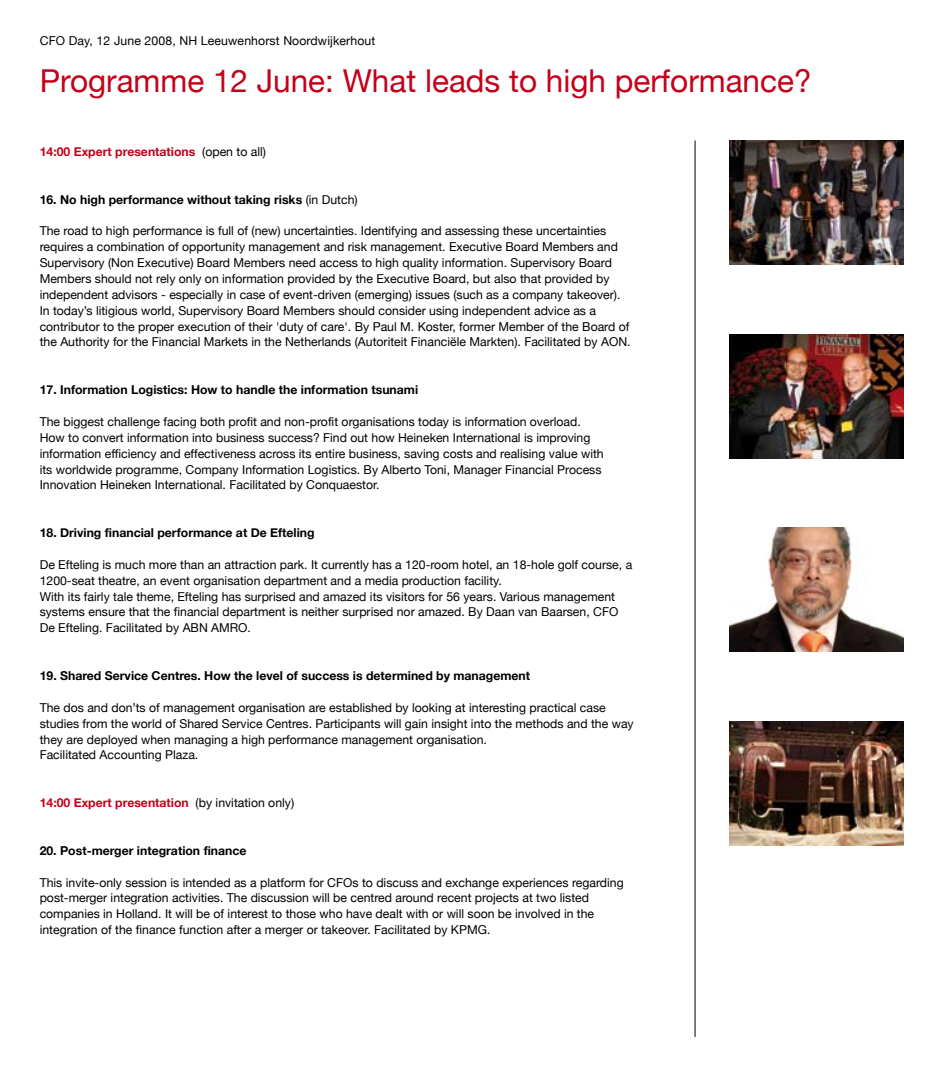
<style>
.page{position:relative;width:943px;height:1092px;background:#fff}
.page>*{position:absolute;margin:0;border:0;box-sizing:border-box;transform-origin:0 0}
.t1{font:31.5px "Helvetica Neue";color:#c50119}
.t2{font:12.25px/15.9px "Helvetica Neue";color:#000}
.t3{font:700 12.25px "Helvetica Neue";color:#000}
.t4{font:700 12.25px "Helvetica Neue";color:#c50119}
.s1{font-weight:400;color:#000}
.s2{font-weight:400}
</style>
<div class="page">
<hr style="left:694px;top:140px;width:1px;height:896px;background:#000">
<img style="left:729px;top:721px;width:174px;height:124px">
<img style="left:729px;top:527px;width:174px;height:124px">
<img style="left:729px;top:334px;width:174px;height:124px">
<img style="left:729px;top:140px;width:174px;height:124px">
<p class="t2" style="left:40px;top:32px;width:337px">CFO Day, 12 June 2008, NH Leeuwenhorst Noordwijkerhout</p>
<h1 class="t1" style="left:40px;top:62px;width:773px">Programme 12 June: What leads to high performance?</h1>
<p class="t4" style="left:40px;top:144px;width:228px">14:00 Expert presentations <span class="s1">(open to all)</span></p>
<p class="t3" style="left:40px;top:191px;width:319px">16. No high performance without taking risks <span class="s2">(in Dutch)</span></p>
<p class="t2" style="left:40px;top:223px;width:592px">The road to high performance is full of (new) uncertainties. Identifying and assessing these uncertainties requires a combination of opportunity management and risk management. Executive Board Members and Supervisory (Non Executive) Board Members need access to high quality information. Supervisory Board Members should not rely only on information provided by the Executive Board, but also that provided by independent advisors - especially in case of event-driven (emerging) issues (such as a company takeover).<br>In today’s litigious world, Supervisory Board Members should consider using independent advice as a contributor to the proper execution of their 'duty of care'. By Paul M. Koster, former Member of the Board of the Authority for the Financial Markets in the Netherlands (Autoriteit Financiële Markten). Facilitated by AON.</p>
<p class="t3" style="left:40px;top:382px;width:380px">17. Information Logistics: How to handle the information tsunami</p>
<p class="t2" style="left:40px;top:413px;width:565px">The biggest challenge facing both profit and non-profit organisations today is information overload.<br>How to convert information into business success? Find out how Heineken International is improving information efficiency and effectiveness across its entire business, saving costs and realising value with its worldwide programme, Company Information Logistics. By Alberto Toni, Manager Financial Process Innovation Heineken International. Facilitated by Conquaestor.</p>
<p class="t3" style="left:40px;top:525px;width:276px">18. Driving financial performance at De Efteling</p>
<p class="t2" style="left:40px;top:556px;width:594px">De Efteling is much more than an attraction park. It currently has a 120-room hotel, an 18-hole golf course, a 1200-seat theatre, an event organisation department and a media production facility.<br>With its fairly tale theme, Efteling has surprised and amazed its visitors for 56 years. Various management systems ensure that the financial department is neither surprised nor amazed. By Daan van Baarsen, CFO De Efteling. Facilitated by ABN AMRO.</p>
<p class="t3" style="left:40px;top:668px;width:492px">19. Shared Service Centres. How the level of success is determined by management</p>
<p class="t2" style="left:40px;top:699px;width:595px">The dos and don’ts of management organisation are established by looking at interesting practical case studies from the world of Shared Service Centres. Participants will gain insight into the methods and the way they are deployed when managing a high performance management organisation.<br>Facilitated Accounting Plaza.</p>
<p class="t4" style="left:40px;top:795px;width:256px">14:00 Expert presentation <span class="s1">(by invitation only)</span></p>
<p class="t3" style="left:40px;top:842px;width:208px">20. Post-merger integration finance</p>
<p class="t2" style="left:40px;top:873px;width:585px">This invite-only session is intended as a platform for CFOs to discuss and exchange experiences regarding post-merger integration activities. The discussion will be centred around recent projects at two listed companies in Holland. It will be of interest to those who have dealt with or will soon be involved in the integration of the finance function after a merger or takeover. Facilitated by KPMG.</p>
</div>
